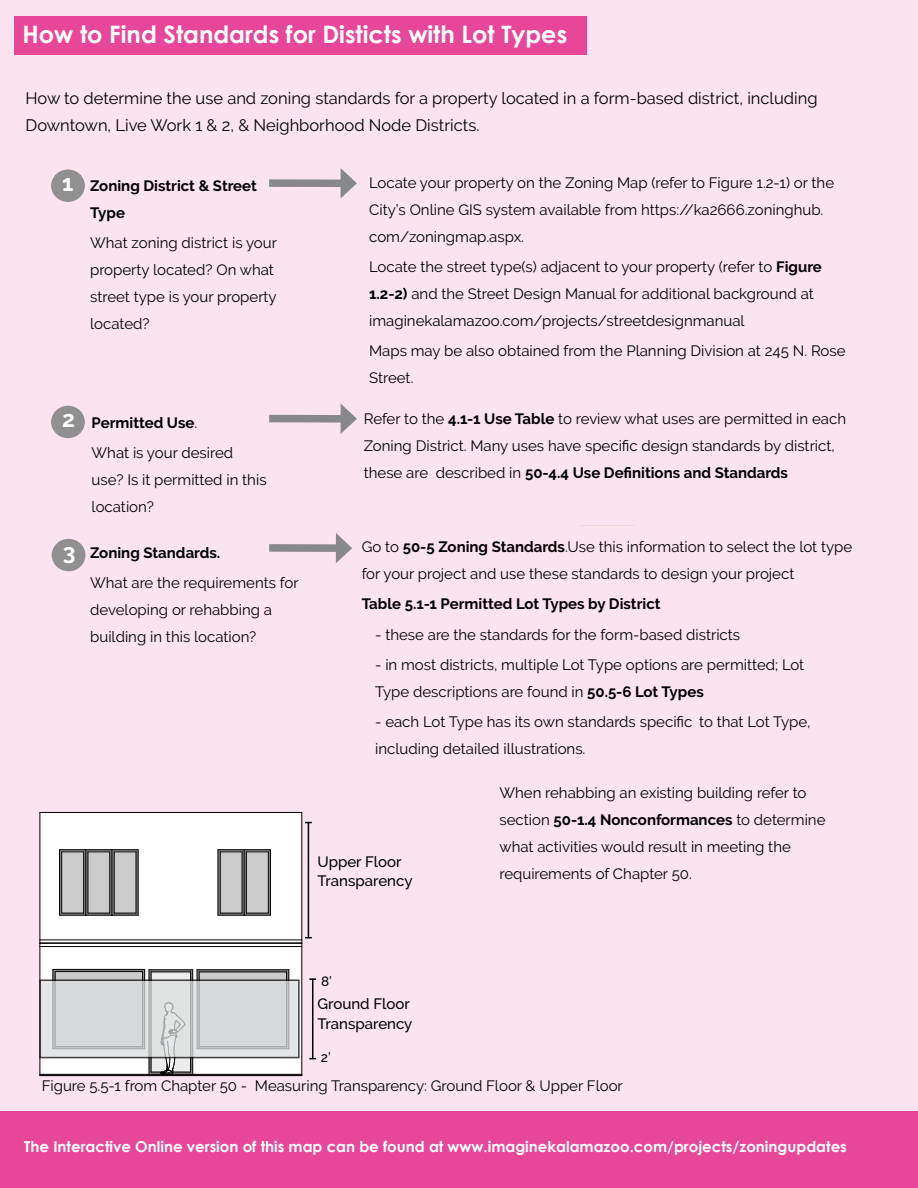
<style>
.page{position:relative;width:918px;height:1188px;background:#fbe3ef}
.page>*{position:absolute;margin:0;border:0;box-sizing:border-box;transform-origin:0 0}
.t1{font:700 24px "Century Gothic";color:#fff}
.t2{font:700 22.65px "Raleway";color:#fff}
.t3{font:16.5px/27px "Raleway";color:#000}
.t4{font:15px/27px "Raleway";color:#000}
.t5{font:700 15px "Century Gothic";color:#fff}
.t6{font:700 15px/27px "Raleway";color:#000}
.t7{font:500 15px/19.5px "Raleway";color:#000}
.t8{font:500 13.5px "Raleway";color:#000}
.s1{font-weight:700}
</style>
<div class="page">
<div style="left:0;top:1111px;width:918px;height:77px;background:#e84799"></div>
<div style="left:14px;top:16px;width:572px;height:39px;background:#e84799"></div>
<div style="left:51px;top:169px;width:34px;height:33px;background:#909090;border-radius:50%"></div>
<div style="left:51px;top:406px;width:34px;height:32px;background:#909090;border-radius:50%"></div>
<div style="left:269px;top:179px;width:78px;height:8px;background:#86888a"></div>
<svg style="left:341px;top:168px;width:16px;height:30px"></svg>
<div style="left:269px;top:415px;width:78px;height:8px;background:#86888a"></div>
<svg style="left:341px;top:404px;width:16px;height:30px"></svg>
<div style="left:52px;top:539px;width:33px;height:32px;background:#909090;border-radius:50%"></div>
<div style="left:269px;top:544px;width:73px;height:8px;background:#86888a"></div>
<svg style="left:336px;top:533px;width:16px;height:30px"></svg>
<svg style="left:40px;top:812px;width:276px;height:264px;background:#dddbdc"></svg>
<svg style="left:42px;top:982px;width:255px;height:73px;background:#d5d6d7"></svg>
<div style="left:39px;top:979px;width:261px;height:79px;border:2px solid #000"></div>
<h1 class="t1" style="left:22px;top:16px;width:546px">How to Find Standards for Disticts with Lot Types</h1>
<p class="t3" style="left:26px;top:85px;width:794px">How to determine the use and zoning standards for a property located in a form-based district, including<br>Downtown, Live Work 1 &amp; 2, &amp; Neighborhood Node Districts.</p>
<h2 class="t2" style="left:62px;top:170px;width:13px">1</h2>
<p class="t6" style="left:90px;top:172px;width:168px">Zoning District &amp; Street<br>Type</p>
<p class="t4" style="left:90px;top:229px;width:188px">What zoning district is your property located? On what street type is your property located?</p>
<p class="t4" style="left:369px;top:169px;width:466px">Locate your property on the Zoning Map (refer to Figure 1.2-1) or the<br>City’s Online GIS system available from https://ka2666.zoninghub. com/zoningmap.aspx.</p>
<p class="t4" style="left:369px;top:253px;width:454px">Locate the street type(s) adjacent to your property (refer to <span class="s1">Figure<br>1.2-2)</span> and the Street Design Manual for additional background at imaginekalamazoo.com/projects/streetdesignmanual</p>
<p class="t4" style="left:369px;top:337px;width:478px">Maps may be also obtained from the Planning Division at 245 N. Rose<br>Street.</p>
<h2 class="t2" style="left:62px;top:406px;width:14px">2</h2>
<h2 class="t2" style="left:63px;top:539px;width:14px">3</h2>
<p class="t4" style="left:92px;top:407px;width:143px;line-height:30.3px"><span class="s1">Permitted Use</span>.<br>What is your desired</p>
<p class="t4" style="left:92px;top:466px;width:177px">use? Is it permitted in this location?</p>
<p class="t6" style="left:90px;top:539px;width:132px">Zoning Standards.</p>
<p class="t4" style="left:90px;top:569px;width:210px">What are the requirements for developing or rehabbing a building in this location?</p>
<p class="t4" style="left:364px;top:405px;width:484px">Refer to the <span class="s1">4.1-1 Use Table</span> to review what uses are permitted in each<br>Zoning District. Many uses have specific design standards by district, these are described in <span class="s1">50-4.4 Use Definitions and Standards</span></p>
<p class="t4" style="left:362px;top:533px;width:492px">Go to <span class="s1">50-5 Zoning Standards</span>.Use this information to select the lot type for your project and use these standards to design your project</p>
<p class="t6" style="left:362px;top:591px;width:300px">Table 5.1-1 Permitted Lot Types by District</p>
<p class="t4" style="left:375px;top:621px;width:367px">- these are the standards for the form-based districts</p>
<p class="t4" style="left:375px;top:651px;width:431px">- in most districts, multiple Lot Type options are permitted; Lot<br>Type descriptions are found in <span class="s1">50.5-6 Lot Types</span></p>
<p class="t4" style="left:375px;top:708px;width:437px">- each Lot Type has its own standards specific to that Lot Type, including detailed illustrations.</p>
<p class="t7" style="left:318px;top:852px;width:96px">Upper Floor<br>Transparency</p>
<p class="t4" style="left:500px;top:780px;width:328px">When rehabbing an existing building refer to section <span class="s1">50-1.4 Nonconformances</span> to determine what activities would result in meeting the requirements of Chapter 50.</p>
<p class="t8" style="left:321px;top:973px;width:12px">8’</p>
<p class="t7" style="left:317px;top:994px;width:96px">Ground Floor<br>Transparency</p>
<p class="t8" style="left:321px;top:1049px;width:11px">2’</p>
<p class="t4" style="left:42px;top:1072px;width:583px">Figure 5.5-1 from Chapter 50 - Measuring Transparency: Ground Floor &amp; Upper Floor</p>
<p class="t5" style="left:24px;top:1135px;width:824px">The Interactive Online version of this map can be found at www.imaginekalamazoo.com/projects/zoningupdates</p>
</div>
